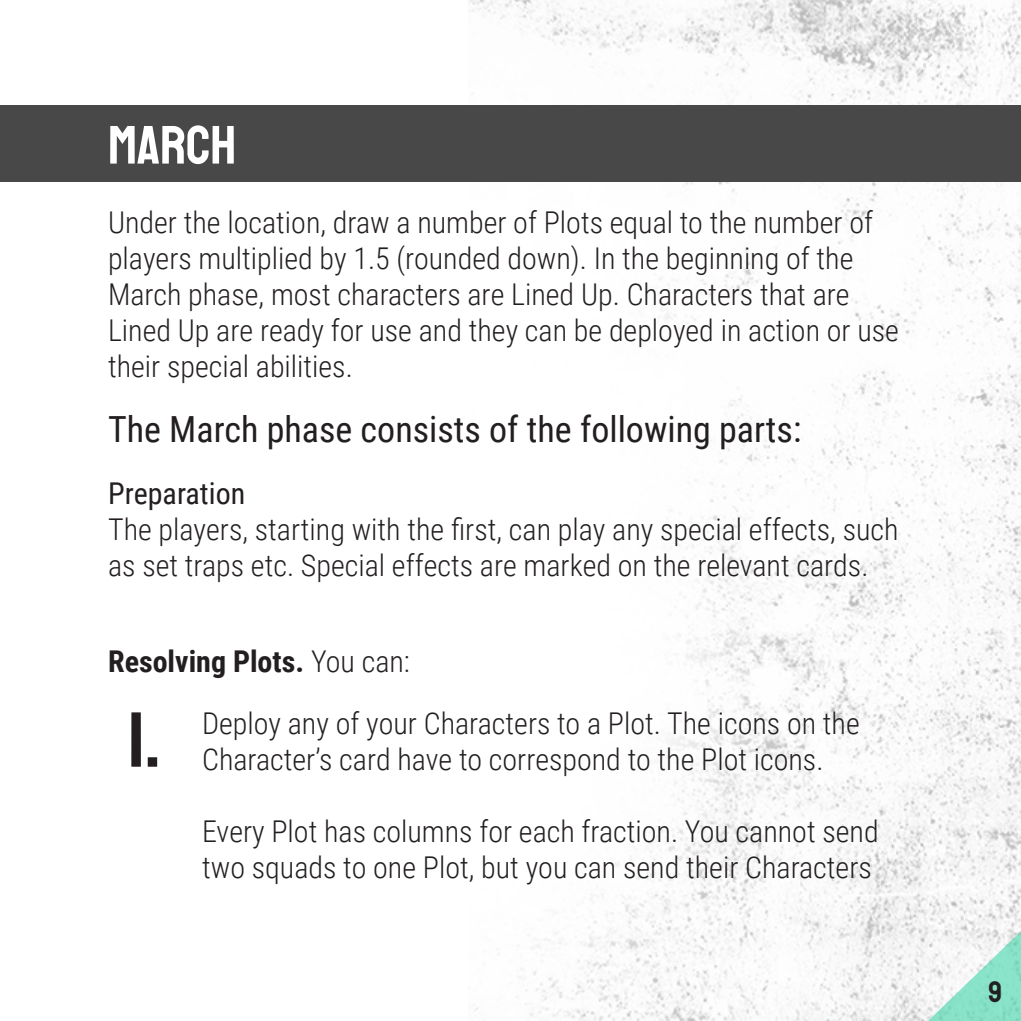
<style>
.page{position:relative;width:1021px;height:1021px;background:#fff}
.page>*{position:absolute;margin:0;border:0;box-sizing:border-box;transform-origin:0 0}
.Nadpis2{font:78px "Staatliches";color:#231f20}
.Nadpis1{font:54px "Staatliches";color:#fff}
.Text1{font:36px "Roboto Condensed";color:#231f20}
.Text1-2{font:300 30px/36px "Roboto Condensed";color:#231f20}
.Text1-3{font:700 30px "Roboto Condensed";color:#231f20}
.Text1-4{font:30px "Roboto Condensed";color:#231f20}
.t1{font:30px "Staatliches";color:#231f20}
.s1{font-weight:300}
</style>
<div class="page">
<img style="left:468px;top:0;width:552px;height:1020px">
<svg style="left:891px;top:896px;width:129px;height:124px"></svg>
<div style="left:0;top:105px;width:1020px;height:77px;background:#474847"></div>
<p class="Nadpis1" style="left:108px;top:109px;width:129px">MARCH</p>
<p class="Text1-2" style="left:108px;top:204px;width:792px">Under the location, draw a number of Plots equal to the number of players multiplied by 1.5 (rounded down). In the beginning of the March phase, most characters are Lined Up. Characters that are Lined Up are ready for use and they can be deployed in action or use their special abilities.</p>
<p class="Text1" style="left:108px;top:404px;width:695px">The March phase consists of the following parts:</p>
<p class="Text1-4" style="left:108px;top:472px;width:139px">Preparation</p>
<p class="Text1-2" style="left:108px;top:510px;width:792px">The players, starting with the first, can play any special effects, such as set traps etc. Special effects are marked on the relevant cards.</p>
<p class="Text1-3" style="left:108px;top:640px;width:303px">Resolving Plots. <span class="s1">You can:</span></p>
<p class="Nadpis2" style="left:128px;top:688px;width:34px">1.</p>
<p class="Text1-2" style="left:202px;top:704px;width:659px">Deploy any of your Characters to a Plot. The icons on the<br>Character’s card have to correspond to the Plot icons.</p>
<p class="Text1-2" style="left:202px;top:812px;width:678px">Every Plot has columns for each fraction. You cannot send two squads to one Plot, but you can send their Characters</p>
<p class="t1" style="left:988px;top:971px;width:15px">9</p>
</div>
